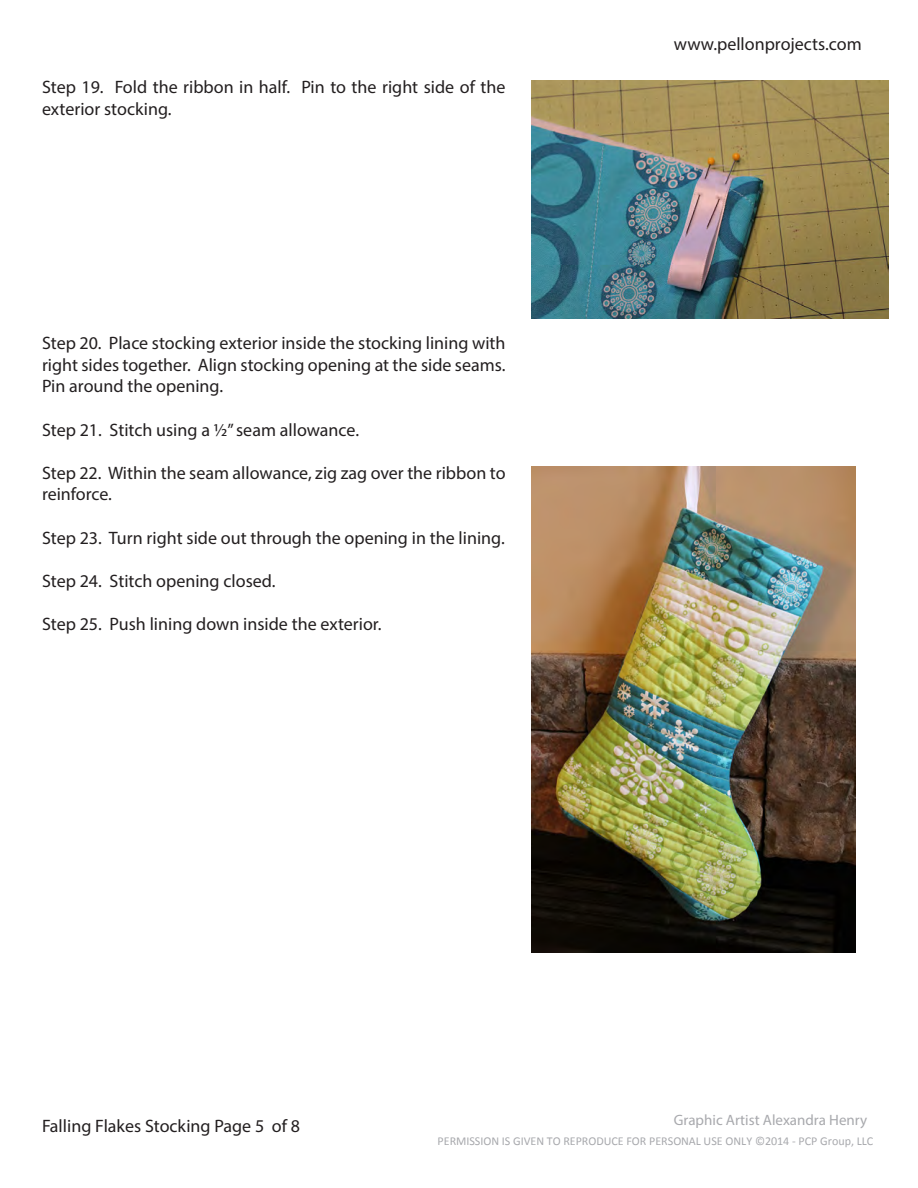
<style>
.page{position:relative;width:918px;height:1188px;background:#fff}
.page>*{position:absolute;margin:0;border:0;box-sizing:border-box;transform-origin:0 0}
.t1{font:18px/21.6px "Myriad Pro";color:#231f20}
.t2{font:15px "Myriad Pro";color:#a8a9ad}
.t3{font:12px "Calibri";color:#a8a9ad}
</style>
<div class="page">
<img style="left:532px;top:81px;width:357px;height:237px">
<img style="left:532px;top:466px;width:324px;height:486px">
<p class="t1" style="left:42px;top:76px;width:465px">Step 19. Fold the ribbon in half. Pin to the right side of the exterior stocking.</p>
<p class="t1" style="left:42px;top:332px;width:465px;text-align:justify">Step 20. Place stocking exterior inside the stocking lining with right sides together. Align stocking opening at the side seams.<br>Pin around the opening.</p>
<p class="t1" style="left:42px;top:419px;width:319px">Step 21. Stitch using a ½” seam allowance.</p>
<p class="t1" style="left:42px;top:462px;width:465px">Step 22. Within the seam allowance, zig zag over the ribbon to reinforce.</p>
<p class="t1" style="left:42px;top:527px;width:464px">Step 23. Turn right side out through the opening in the lining.</p>
<p class="t1" style="left:42px;top:570px;width:235px">Step 24. Stitch opening closed.</p>
<p class="t1" style="left:42px;top:613px;width:341px">Step 25. Push lining down inside the exterior.</p>
<p class="t1" style="left:674px;top:33px;width:189px">www.pellonprojects.com</p>
<p class="t1" style="left:42px;top:1115px;width:260px">Falling Flakes Stocking Page 5 of 8</p>
<p class="t2" style="left:674px;top:1111px;width:195px">Graphic Artist Alexandra Henry</p>
<p class="t3" style="left:437px;top:1133px;width:437px">PERMISSION IS GIVEN TO REPRODUCE FOR PERSONAL USE ONLY ©2014 - PCP Group, LLC</p>
</div>
